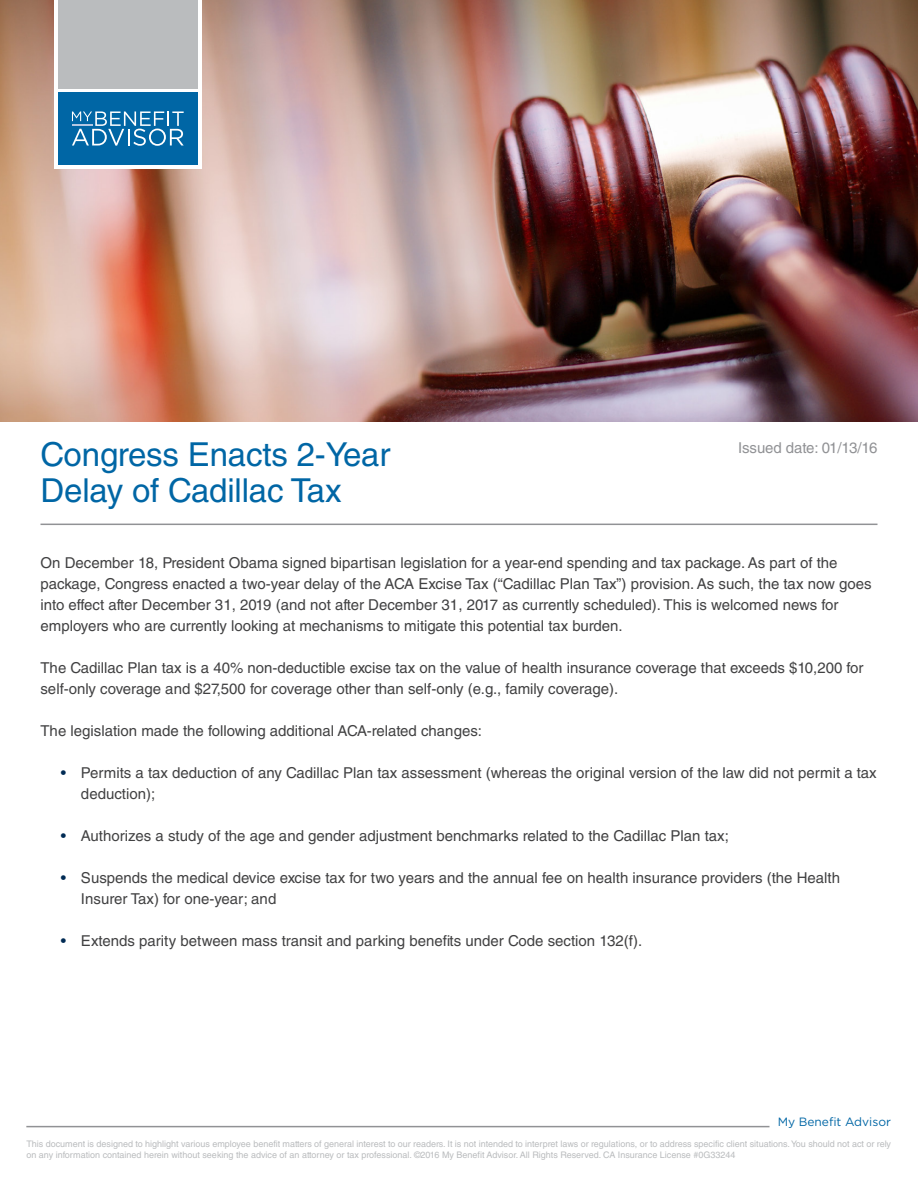
<style>
.page{position:relative;width:918px;height:1188px;background:#fff}
.page>*{position:absolute;margin:0;border:0;box-sizing:border-box;transform-origin:0 0}
.t1{font:33px/36px "Helvetica LT Std";letter-spacing:-.005em;color:#0066a5}
.t2{font:15px/21px "Helvetica LT Std";color:#414142}
.t3{font:15px "Helvetica LT Std";letter-spacing:-.005em;color:#919295}
.t4{font:12px "Gotham";color:#0066a5}
.t5{font:9px/10.8px "Helvetica LT Std";color:#babcbe}
.s1{color:#002b54}
</style>
<div class="page">
<hr style="left:26px;top:1126px;width:744px;height:1px;background:#919295">
<img style="left:0;top:0;width:918px;height:421px">
<hr style="left:40px;top:524px;width:838px;height:1px;background:#919295">
<div style="left:54px;top:0;width:147px;height:169px;background:#fff"></div>
<div style="left:58px;top:92px;width:139px;height:73px;background:#0066a5"></div>
<svg style="left:72px;top:111px;width:112px;height:35px"></svg>
<hr style="left:72px;top:124px;width:20px;height:2px;background:#b3c7e2">
<div style="left:58px;top:0;width:139px;height:89px;background:#babcbe"></div>
<h1 class="t1" style="left:40px;top:437px;width:351px">Congress Enacts 2-Year<br>Delay of Cadillac Tax</h1>
<p class="t3" style="left:738px;top:439px;width:141px">Issued date: 01/13/16</p>
<p class="t2" style="left:40px;top:552px;width:833px">On December 18, President Obama signed bipartisan legislation for a year-end spending and tax package. As part of the package, Congress enacted a two-year delay of the ACA Excise Tax (“Cadillac Plan Tax”) provision. As such, the tax now goes into effect after December 31, 2019 (and not after December 31, 2017 as currently scheduled). This is welcomed news for employers who are currently looking at mechanisms to mitigate this potential tax burden.</p>
<p class="t2" style="left:40px;top:657px;width:825px">The Cadillac Plan tax is a 40% non-deductible excise tax on the value of health insurance coverage that exceeds $10,200 for self-only coverage and $27,500 for coverage other than self-only (e.g., family coverage).</p>
<p class="t2" style="left:40px;top:720px;width:443px">The legislation made the following additional ACA-related changes:</p>
<p class="t2" style="left:81px;top:762px;width:797px;text-indent:-20px"><span class="s1">•</span> Permits a tax deduction of any Cadillac Plan tax assessment (whereas the original version of the law did not permit a tax deduction);</p>
<p class="t2" style="left:61px;top:825px;width:670px"><span class="s1">•</span> Authorizes a study of the age and gender adjustment benchmarks related to the Cadillac Plan tax;</p>
<p class="t2" style="left:81px;top:867px;width:761px;text-indent:-20px"><span class="s1">•</span> Suspends the medical device excise tax for two years and the annual fee on health insurance providers (the Health<br>Insurer Tax) for one-year; and</p>
<p class="t2" style="left:61px;top:930px;width:583px"><span class="s1">•</span> Extends parity between mass transit and parking benefits under Code section 132(f).</p>
<p class="t4" style="left:778px;top:1114px;width:115px">My Benefit Advisor</p>
<p class="t5" style="left:26px;top:1139px;width:866px">This document is designed to highlight various employee benefit matters of general interest to our readers. It is not intended to interpret laws or regulations, or to address specific client situations. You should not act or rely on any information contained herein without seeking the advice of an attorney or tax professional. ©2016 My Benefit Advisor. All Rights Reserved. CA Insurance License #0G33244</p>
</div>
